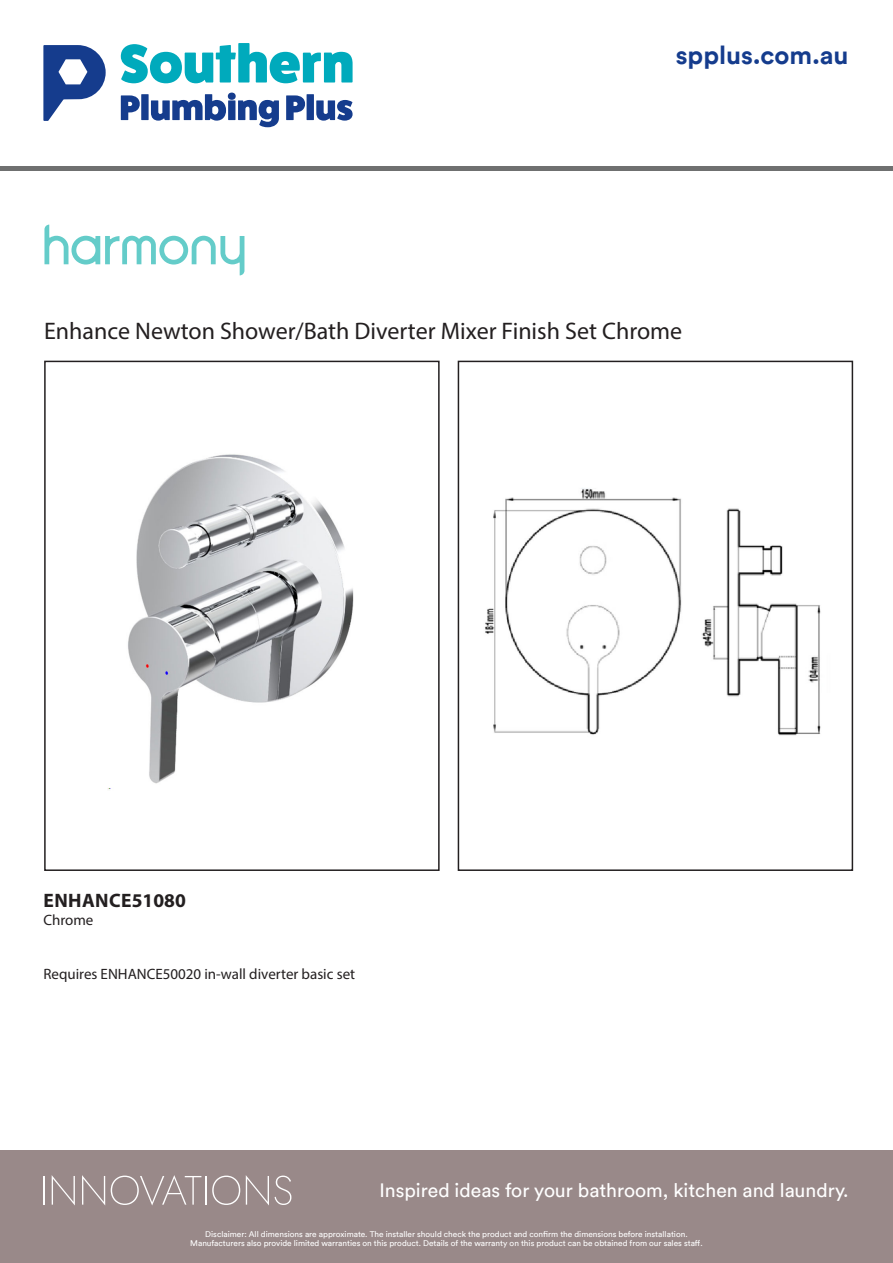
<style>
.page{position:relative;width:893px;height:1263px;background:#fff}
.page>*{position:absolute;margin:0;border:0;box-sizing:border-box;transform-origin:0 0}
.t1{font:700 25.65px "Circular";color:#153c8d}
.t2{font:24px "Myriad Pro";color:#231f20}
.t3{font:700 19.5px "Myriad Pro";letter-spacing:.02em;color:#231f20}
.t4{font:19.35px "Circular";color:#fff}
.t5{font:15px "Myriad Pro";color:#231f20}
.t6{font:8.25px/9px "Circular";color:#fff;text-align:center}
</style>
<div class="page">
<img style="left:108px;top:454px;width:246px;height:335px">
<div style="left:44px;top:361px;width:396px;height:510px;border:2px solid #231f20"></div>
<img style="left:485px;top:488px;width:336px;height:248px">
<div style="left:458px;top:361px;width:395px;height:510px;border:2px solid #231f20"></div>
<svg style="left:44px;top:225px;width:200px;height:50px"></svg>
<svg style="left:43px;top:45px;width:63px;height:76px"></svg>
<svg style="left:121px;top:43px;width:232px;height:40px"></svg>
<svg style="left:121px;top:95px;width:19px;height:25px"></svg>
<div style="left:141px;top:94px;width:8px;height:26px;background:#153c8d"></div>
<svg style="left:151px;top:93px;width:128px;height:34px"></svg>
<svg style="left:286px;top:95px;width:19px;height:25px"></svg>
<div style="left:307px;top:94px;width:7px;height:26px;background:#153c8d"></div>
<svg style="left:316px;top:100px;width:37px;height:21px"></svg>
<hr style="left:0;top:166px;width:893px;height:4px;background:#6f7070">
<div style="left:0;top:1150px;width:893px;height:113px;background:#998989"></div>
<svg style="left:52px;top:1175px;width:23px;height:30px"></svg>
<svg style="left:82px;top:1175px;width:23px;height:30px"></svg>
<svg style="left:246px;top:1175px;width:23px;height:30px"></svg>
<svg style="left:111px;top:1175px;width:129px;height:30px"></svg>
<svg style="left:275px;top:1175px;width:16px;height:30px"></svg>
<hr style="left:43px;top:1176px;width:2px;height:28px;background:#fff">
<p class="t1" style="left:676px;top:38px;width:174px">spplus.com.au</p>
<p class="t2" style="left:44px;top:316px;width:640px">Enhance Newton Shower/Bath Diverter Mixer Finish Set Chrome</p>
<p class="t3" style="left:44px;top:888px;width:144px">ENHANCE51080</p>
<p class="t5" style="left:43px;top:911px;width:52px">Chrome</p>
<p class="t5" style="left:43px;top:965px;width:313px">Requires ENHANCE50020 in-wall diverter basic set</p>
<p class="t4" style="left:379px;top:1178px;width:471px">Inspired ideas for your bathroom, kitchen and laundry.</p>
<p class="t6" style="left:190px;top:1229px;width:514px">Disclaimer: All dimensions are approximate. The installer should check the product and confirm the dimensions before installation.<br>Manufacturers also provide limited warranties on this product. Details of the warranty on this product can be obtained from our sales staff.</p>
</div>
